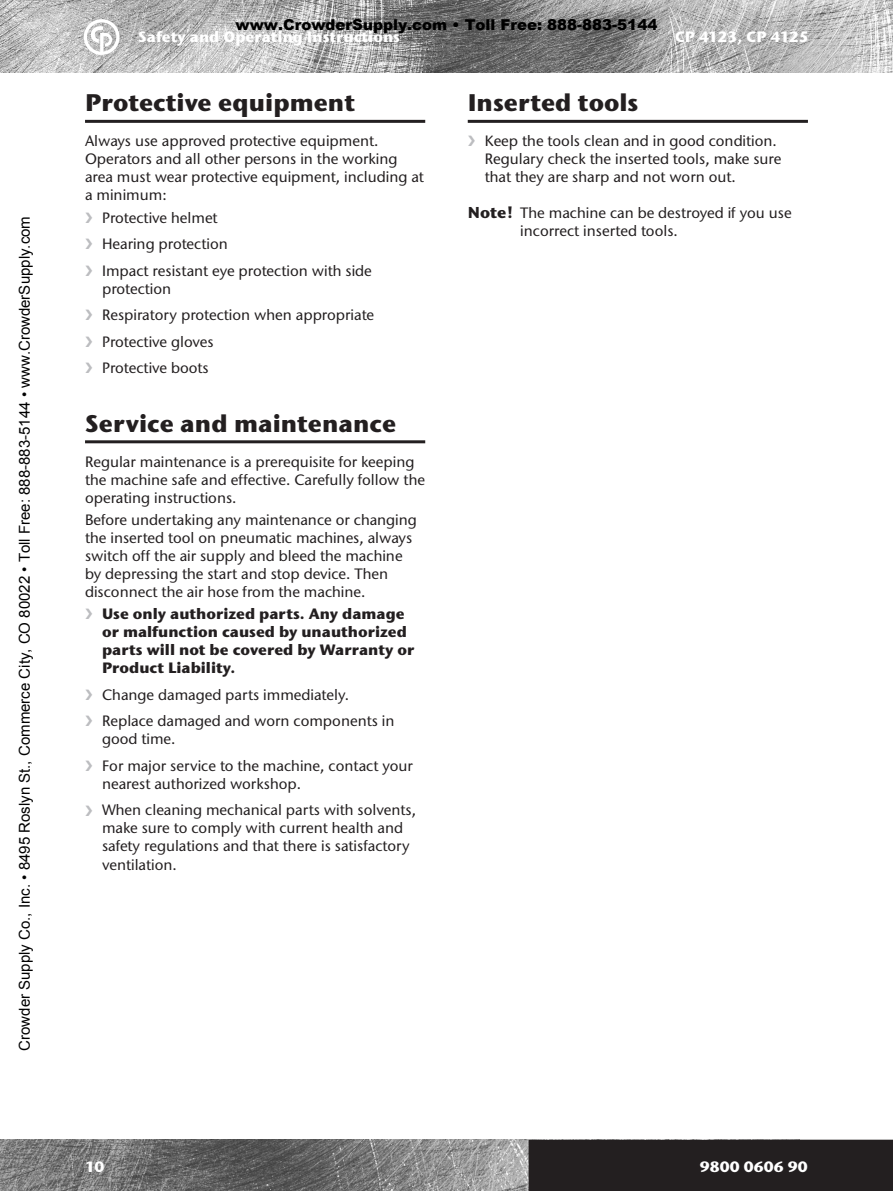
<style>
.page{position:relative;width:893px;height:1191px;background:#fff}
.page>*{position:absolute;margin:0;border:0;box-sizing:border-box;transform-origin:0 0}
.t1{font:700 24px "Stone Sans ITC";color:#231f20}
.t2{font:500 15px/18px "Stone Sans ITC";color:#231f20}
.t3{font:700 15px/18px "Stone Sans ITC";color:#231f20}
.t4{font:15px "Arial";color:#000}
.t5{font:900 15px "Arial";color:#000}
.t6{font:700 15px "Stone Sans ITC";color:#fff}
.t7{font:700 15px "Stone Sans ITC";letter-spacing:-.025em;color:#fff}
.s1{font-weight:700;font-size:15.75px}
</style>
<div class="page">
<img style="left:0;top:0;width:893px;height:72px">
<img style="left:0;top:1140px;width:529px;height:51px">
<svg style="left:84px;top:19px;width:36px;height:36px"></svg>
<div style="left:529px;top:1140px;width:364px;height:51px;background:#231f20"></div>
<hr style="left:85px;top:120px;width:340px;height:3px;background:#231f20">
<hr style="left:85px;top:440px;width:340px;height:3px;background:#231f20">
<hr style="left:468px;top:120px;width:340px;height:3px;background:#231f20">
<p class="t4" style="left:15px;top:1050px;width:836px;rotate:-90deg">Crowder Supply Co., Inc. • 8495 Roslyn St., Commerce City, CO 80022 • Toll Free: 888-883-5144 • www.CrowderSupply.com</p>
<p class="t5" style="left:236px;top:13px;width:423px">www.CrowderSupply.com • Toll Free: 888-883-5144</p>
<p class="t6" style="left:138px;top:27px;width:263px">Safety and Operating I nstructions</p>
<p class="t7" style="left:675px;top:27px;width:136px">CP 4123, CP 4125</p>
<h1 class="t1" style="left:85px;top:87px;width:271px">Protective equipment</h1>
<p class="t2" style="left:85px;top:132px;width:340px">Always use approved protective equipment.<br>Operators and all other persons in the working area must wear protective equipment, including at a minimum:</p>
<p class="t2" style="left:102px;top:204px;width:271px;line-height:26.5px">Protective helmet<br>Hearing protection<br>Impact resistant eye protection with side</p>
<p class="t2" style="left:102px;top:275px;width:274px;line-height:26.5px">protection<br>Respiratory protection when appropriate<br>Protective gloves<br>Protective boots</p>
<h1 class="t1" style="left:85px;top:408px;width:313px">Service and maintenance</h1>
<p class="t2" style="left:85px;top:452px;width:342px">Regular maintenance is a prerequisite for keeping the machine safe and effective. Carefully follow the operating instructions.</p>
<p class="t2" style="left:85px;top:511px;width:333px">Before undertaking any maintenance or changing the inserted tool on pneumatic machines, always switch off the air supply and bleed the machine by depressing the start and stop device. Then disconnect the air hose from the machine.</p>
<p class="t3" style="left:102px;top:605px;width:314px">Use only authorized parts. Any damage or malfunction caused by unauthorized parts will not be covered by Warranty or Product Liability.</p>
<p class="t2" style="left:102px;top:681px;width:294px;line-height:26.5px">Change damaged parts immediately.<br>Replace damaged and worn components in</p>
<p class="t2" style="left:102px;top:726px;width:312px;line-height:26.5px">good time.<br>For major service to the machine, contact your</p>
<p class="t2" style="left:102px;top:770px;width:315px;line-height:26.5px">nearest authorized workshop.<br>When cleaning mechanical parts with solvents,</p>
<p class="t2" style="left:102px;top:819px;width:309px">make sure to comply with current health and safety regulations and that there is satisfactory ventilation.</p>
<h1 class="t1" style="left:468px;top:87px;width:172px">I nserted tools</h1>
<p class="t2" style="left:485px;top:132px;width:298px">Keep the tools clean and in good condition.<br>Regulary check the inserted tools, make sure that they are sharp and not worn out.</p>
<p class="t2" style="left:520px;top:204px;width:273px;text-indent:-52px"><span class="s1">Note!</span> The machine can be destroyed if you use incorrect inserted tools.</p>
<p class="t6" style="left:85px;top:1157px;width:21px">10</p>
<p class="t6" style="left:700px;top:1157px;width:110px">9800 0606 90</p>
</div>
